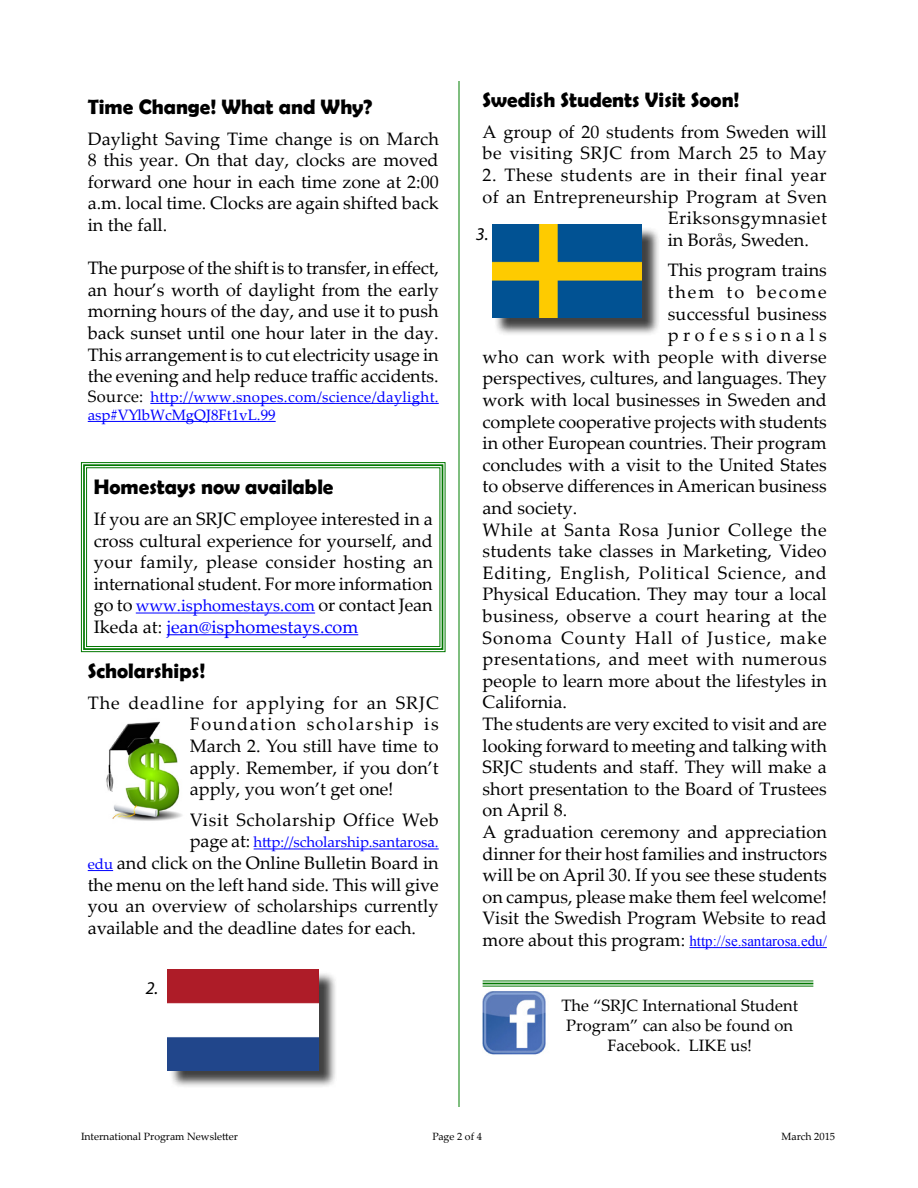
<style>
.page{position:relative;width:918px;height:1188px;background:#fff}
.page>*{position:absolute;margin:0;border:0;box-sizing:border-box;transform-origin:0 0}
.t1{font:700 21px "Berlin Sans FB Demi";color:#000}
.t2{font:18px/21.6px "Palatino Linotype";color:#000;text-align:justify}
.t3{font:18px "Palatino Linotype";letter-spacing:.03em;color:#000}
.t4{font:18px "Palatino Linotype";letter-spacing:.025em;color:#000}
.t5{font:18px "Palatino Linotype";letter-spacing:.045em;color:#000}
.t6{font:18px "Palatino Linotype";letter-spacing:.035em;color:#000}
.t7{font:18px "Palatino Linotype";letter-spacing:.02em;color:#000}
.t8{font:18px "Palatino Linotype";letter-spacing:.06em;color:#000}
.t9{font:18px "Palatino Linotype";color:#00f}
.t10{font:18px "Palatino Linotype";letter-spacing:.25em;color:#000}
.t11{font:18px "Palatino Linotype";letter-spacing:.105em;color:#000}
.t12{font:italic 18px "Myriad Pro";color:#000}
.t13{font:16.5px/19.8px "Palatino Linotype";color:#000;text-align:center}
.t14{font:16.5px "Palatino Linotype";color:#00f}
.t15{font:15px/18px "Palatino Linotype";letter-spacing:.02em;color:#00f}
.t16{font:15px "Times New Roman";color:#00f}
.t17{font:15px "Palatino Linotype";color:#00f}
.t18{font:10.5px "Palatino Linotype";color:#000}
.s1{font-size:16.5px;color:#000}
.s2{font-size:18px;color:#000}
.s3{color:#000}
.s4{font-size:15px;color:#00f}
.s5{font-family:"Palatino Linotype";font-size:18px;color:#000}
</style>
<div class="page">
<hr style="left:459px;top:81px;width:1px;height:1026px;background:#007f00">
<hr style="left:150px;top:403px;width:289px;height:1px;background:#00f">
<hr style="left:88px;top:421px;width:188px;height:1px;background:#00f">
<hr style="left:254px;top:849px;width:185px;height:1px;background:#00f">
<svg style="left:88px;top:870px;width:25px;height:1px"></svg>
<hr style="left:689px;top:947px;width:138px;height:1px;background:#00f">
<svg style="left:81px;top:462px;width:365px;height:191px"></svg>
<div style="left:83px;top:464px;width:360px;height:186px;border:2px solid #027800"></div>
<div style="left:86px;top:467px;width:354px;height:180px;border:1px solid #027800"></div>
<img style="left:106px;top:721px;width:76px;height:100px">
<img style="left:483px;top:991px;width:63px;height:64px">
<hr style="left:483px;top:981px;width:330px;height:1px;background:#027800">
<hr style="left:483px;top:983px;width:330px;height:1px;background:#027800">
<hr style="left:483px;top:986px;width:330px;height:1px;background:#027800">
<div style="left:494px;top:226px;width:167px;height:110px;background:#000;opacity:.75"></div>
<img style="left:492px;top:224px;width:150px;height:94px">
<div style="left:169px;top:971px;width:168px;height:118px;background:#000;opacity:.75"></div>
<img style="left:167px;top:969px;width:151px;height:101px">
<p class="t1" style="left:88px;top:95px;width:286px">Time Change! What and Why?</p>
<p class="t2" style="left:88px;top:127px;width:353px">Daylight Saving Time change is on March 8 this year. On that day, clocks are moved forward one hour in each time zone at 2:00 a.m. local time. Clocks are again shifted back in the fall.</p>
<p class="t2" style="left:88px;top:256px;width:353px">The purpose of the shift is to transfer, in effect, an hour’s worth of daylight from the early morning hours of the day, and use it to push back sunset until one hour later in the day.<br>This arrangement is to cut electricity usage in the evening and help reduce traffic accidents.</p>
<p class="t15" style="left:88px;top:387px;width:352px"><span class="s1">Source:</span> http://www.snopes.com/science/daylight. asp#VYlbWcMgQJ8Ft1vL.99</p>
<p class="t1" style="left:94px;top:475px;width:241px">Homestays now available</p>
<p class="t2" style="left:94px;top:507px;width:341px">If you are an SRJC employee interested in a cross cultural experience for yourself, and your family, please consider hosting an international student. For more information</p>
<p class="t14" style="left:94px;top:594px;width:341px"><span class="s2">go to</span> www.isphomestays.com <span class="s2">or contact Jean</span></p>
<p class="t9" style="left:94px;top:614px;width:266px"><span class="s3">Ikeda at:</span> jean@isphomestays.com</p>
<p class="t1" style="left:88px;top:659px;width:119px">Scholarships!</p>
<p class="t2" style="left:190px;top:691px;width:250px;text-indent:-102px">The deadline for applying for an SRJC Foundation scholarship is March 2. You still have time to apply. Remember, if you don’t apply, you won’t get one!</p>
<p class="t3" style="left:190px;top:807px;width:250px">Visit Scholarship Office Web</p>
<p class="t17" style="left:190px;top:832px;width:250px"><span class="s2">page at:</span> http://scholarship.santarosa.</p>
<p class="t2" style="left:88px;top:851px;width:353px"><span class="s4">edu</span> and click on the Online Bulletin Board in the menu on the left hand side. This will give you an overview of scholarships currently available and the deadline dates for each.</p>
<p class="t12" style="left:146px;top:977px;width:14px">2.</p>
<p class="t1" style="left:483px;top:88px;width:258px">Swedish Students Visit Soon!</p>
<p class="t2" style="left:483px;top:120px;width:346px">A group of 20 students from Sweden will be visiting SRJC from March 25 to May</p>
<p class="t3" style="left:483px;top:162px;width:346px">2. These students are in their final year</p>
<p class="t2" style="left:483px;top:185px;width:346px">of an Entrepreneurship Program at Sven</p>
<p class="t4" style="left:668px;top:205px;width:161px">Eriksonsgymnasiet</p>
<p class="t2" style="left:668px;top:228px;width:143px">in Borås, Sweden.</p>
<p class="t2" style="left:668px;top:259px;width:161px">This program trains</p>
<p class="t11" style="left:668px;top:279px;width:161px">them to become</p>
<p class="t2" style="left:668px;top:302px;width:161px">successful business</p>
<p class="t10" style="left:668px;top:322px;width:161px">professionals</p>
<p class="t7" style="left:483px;top:344px;width:346px">who can work with people with diverse</p>
<p class="t2" style="left:483px;top:367px;width:346px">perspectives, cultures, and languages. They</p>
<p class="t2" style="left:483px;top:388px;width:346px">work with local businesses in Sweden and</p>
<p class="t2" style="left:483px;top:410px;width:346px">complete cooperative projects with students</p>
<p class="t2" style="left:483px;top:432px;width:346px">in other European countries. Their program</p>
<p class="t2" style="left:483px;top:453px;width:346px">concludes with a visit to the United States</p>
<p class="t2" style="left:483px;top:475px;width:346px">to observe differences in American business</p>
<p class="t2" style="left:483px;top:496px;width:96px">and society.</p>
<p class="t6" style="left:483px;top:517px;width:346px">While at Santa Rosa Junior College the</p>
<p class="t2" style="left:483px;top:540px;width:346px">students take classes in Marketing, Video</p>
<p class="t5" style="left:483px;top:560px;width:346px">Editing, English, Political Science, and</p>
<p class="t2" style="left:483px;top:583px;width:346px">Physical Education. They may tour a local</p>
<p class="t4" style="left:483px;top:603px;width:346px">business, observe a court hearing at the</p>
<p class="t8" style="left:483px;top:625px;width:346px">Sonoma County Hall of Justice, make</p>
<p class="t3" style="left:483px;top:646px;width:346px">presentations, and meet with numerous</p>
<p class="t2" style="left:483px;top:669px;width:346px">people to learn more about the lifestyles in</p>
<p class="t2" style="left:483px;top:691px;width:86px">California.</p>
<p class="t2" style="left:483px;top:712px;width:346px">The students are very excited to visit and are</p>
<p class="t2" style="left:483px;top:734px;width:346px">looking forward to meeting and talking with</p>
<p class="t2" style="left:483px;top:756px;width:346px">SRJC students and staff. They will make a</p>
<p class="t2" style="left:483px;top:777px;width:346px">short presentation to the Board of Trustees</p>
<p class="t2" style="left:483px;top:799px;width:86px">on April 8.</p>
<p class="t2" style="left:483px;top:820px;width:346px">A graduation ceremony and appreciation</p>
<p class="t2" style="left:483px;top:842px;width:346px">dinner for their host families and instructors</p>
<p class="t2" style="left:483px;top:864px;width:346px">will be on April 30. If you see these students</p>
<p class="t2" style="left:483px;top:885px;width:346px">on campus, please make them feel welcome!</p>
<p class="t2" style="left:483px;top:907px;width:346px">Visit the Swedish Program Website to read</p>
<p class="t16" style="left:483px;top:931px;width:346px"><span class="s5">more about this program:</span> http://se.santarosa.edu/</p>
<p class="t12" style="left:476px;top:223px;width:14px">3.</p>
<p class="t13" style="left:561px;top:995px;width:238px">The “SRJC International Student<br>Program” can also be found on<br>Facebook. LIKE us!</p>
<p class="t18" style="left:81px;top:1129px;width:158px">International Program Newsletter</p>
<p class="t18" style="left:432px;top:1129px;width:51px">Page 2 of 4</p>
<p class="t18" style="left:781px;top:1129px;width:55px">March 2015</p>
</div>
